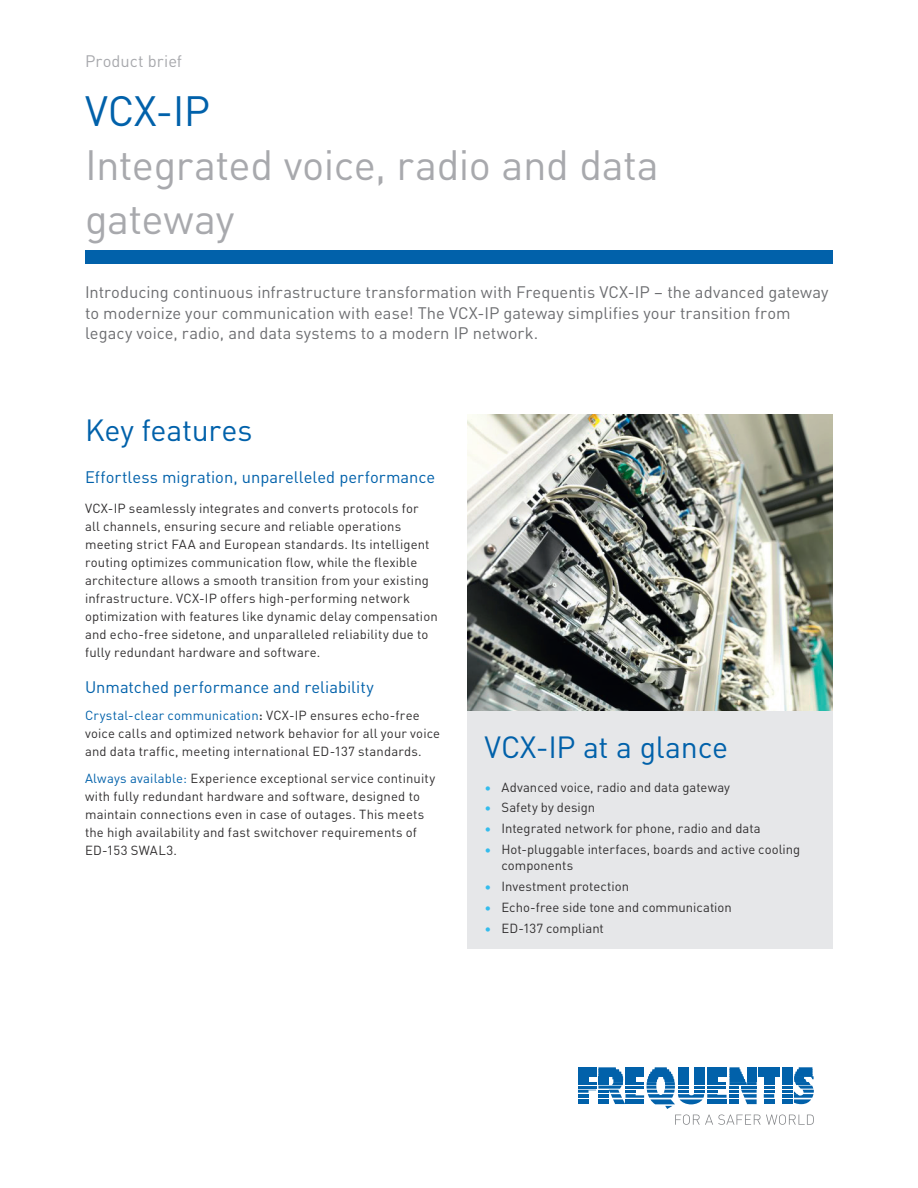
<style>
.page{position:relative;width:918px;height:1188px;background:#fff}
.page>*{position:absolute;margin:0;border:0;box-sizing:border-box;transform-origin:0 0}
.t1{font:41.85px/54px "DINOT";letter-spacing:-.01em;color:#a8a9ad}
.t2{font:41.85px "DINOT";color:#0161aa}
.t3{font:30.3px "DINOT";letter-spacing:-.01em;color:#0161aa}
.t4{font:16.5px/20.5px "DINOT";color:#6c6d70}
.t5{font:16.5px "DINOT";color:#0161aa}
.t6{font:16.5px "DINOT";letter-spacing:.005em;color:#a8a9ad}
.t7{font:13.05px/18px "DINOT";letter-spacing:.01em;color:#312f30}
.s1{color:#0161aa}
.s2{font-weight:500}
.s3{color:#34bced}
</style>
<div class="page">
<svg style="left:578px;top:1067px;width:236px;height:58px"></svg>
<div style="left:85px;top:250px;width:748px;height:14px;background:#0161aa"></div>
<img style="left:468px;top:414px;width:365px;height:297px">
<div style="left:468px;top:711px;width:365px;height:238px;background:#e6e7e9"></div>
<p class="t6" style="left:85px;top:48px;width:99px">Product brief</p>
<h1 class="t2" style="left:85px;top:79px;width:127px">VCX-IP</h1>
<h1 class="t1" style="left:85px;top:135px;width:575px">Integrated voice, radio and data gateway</h1>
<p class="t4" style="left:85px;top:281px;width:745px">Introducing continuous infrastructure transformation with Frequentis VCX-IP – the advanced gateway to modernize your communication with ease! The VCX-IP gateway simplifies your transition from legacy voice, radio, and data systems to a modern IP network.</p>
<h2 class="t3" style="left:85px;top:407px;width:169px">Key features</h2>
<p class="t5" style="left:85px;top:464px;width:352px">Effortless migration, unparelleled performance</p>
<p class="t7" style="left:85px;top:498px;width:354px">VCX-IP seamlessly integrates and converts protocols for<br>all channels, ensuring secure and reliable operations meeting strict FAA and European standards. Its intelligent routing optimizes communication flow, while the flexible architecture allows a smooth transition from your existing infrastructure. VCX-IP offers high-performing network optimization with features like dynamic delay compensation and echo-free sidetone, and unparalleled reliability due to fully redundant hardware and software.</p>
<p class="t5" style="left:85px;top:674px;width:290px">Unmatched performance and reliability</p>
<p class="t7" style="left:85px;top:705px;width:357px"><span class="s1">Crystal-clear communication</span><span class="s2">:</span> VCX-IP ensures echo-free voice calls and optimized network behavior for all your voice and data traffic, meeting international ED-137 standards.</p>
<p class="t7" style="left:85px;top:768px;width:352px"><span class="s1">Always available:</span> Experience exceptional service continuity with fully redundant hardware and software, designed to maintain connections even in case of outages. This meets the high availability and fast switchover requirements of ED-153 SWAL3.</p>
<h2 class="t3" style="left:485px;top:724px;width:245px">VCX-IP at a glance</h2>
<p class="t7" style="left:485px;top:777px;width:247px"><span class="s3">•</span> Advanced voice, radio and data gateway</p>
<p class="t7" style="left:485px;top:798px;width:112px"><span class="s3">•</span> Safety by design</p>
<p class="t7" style="left:485px;top:819px;width:278px"><span class="s3">•</span> Integrated network for phone, radio and data</p>
<p class="t7" style="left:502px;top:840px;width:300px;line-height:16.5px;text-indent:-17px"><span class="s3">•</span> Hot-pluggable interfaces, boards and active cooling components</p>
<p class="t7" style="left:485px;top:877px;width:146px"><span class="s3">•</span> Investment protection</p>
<p class="t7" style="left:485px;top:897px;width:249px"><span class="s3">•</span> Echo-free side tone and communication</p>
<p class="t7" style="left:485px;top:918px;width:121px"><span class="s3">•</span> ED-137 compliant</p>
</div>
